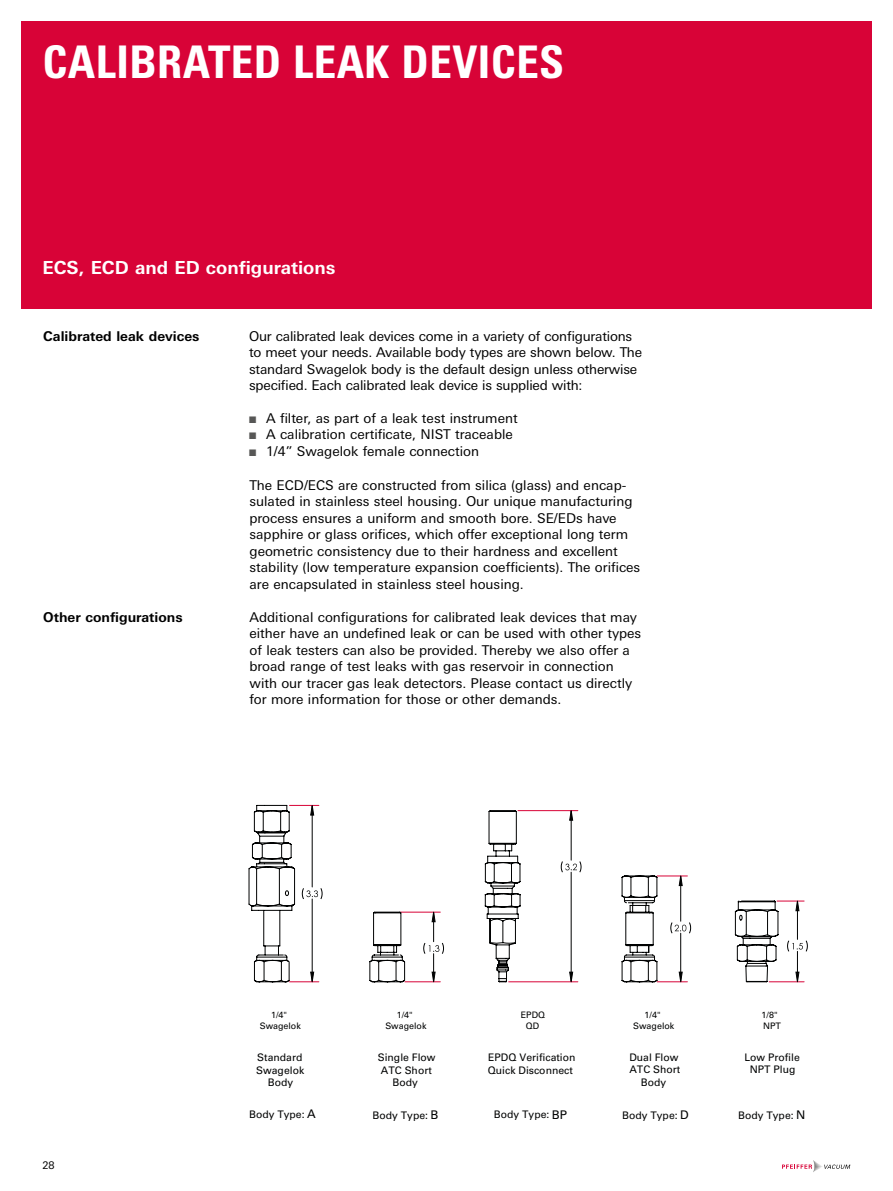
<style>
.page{position:relative;width:893px;height:1191px;background:#fff}
.page>*{position:absolute;margin:0;border:0;box-sizing:border-box;transform-origin:0 0}
.t1{font:700 condensed 45px "Univers";letter-spacing:.01em;color:#fff}
.t2{font:20.85px "Univers LT Std";color:#010202}
.t3{font:700 18px "Univers Next W1 G";color:#fff}
.t4{font:13.5px/16.5px "Univers Next W1 G";color:#000}
.t5{font:700 13.5px "Univers Next W1 G";color:#000}
.t6{font:10.5px "Univers Next W1 G";color:#000}
.t7{font:10.35px/12.5px "Univers LT Std";color:#010202;text-align:center}
.t8{font:9px/11.1px "Univers LT Std";color:#010202;text-align:center}
.t9{font:8.85px/11.1px "Univers LT Std";color:#010202;text-align:center}
.s1{color:#575756}
.s2{font-size:11.85px}
</style>
<div class="page">
<svg style="left:782px;top:1160px;width:68px;height:12px"></svg>
<div style="left:21px;top:21px;width:851px;height:287px;background:#d80337"></div>
<svg style="left:735px;top:900px;width:73px;height:82px"></svg>
<hr style="left:400px;top:912px;width:40px;height:1px;background:#d80337">
<hr style="left:405px;top:981px;width:35px;height:1px;background:#d80337">
<svg style="left:423px;top:911px;width:21px;height:71px"></svg>
<svg style="left:369px;top:911px;width:36px;height:71px"></svg>
<svg style="left:670px;top:875px;width:21px;height:107px"></svg>
<hr style="left:657px;top:981px;width:30px;height:1px;background:#d80337">
<hr style="left:657px;top:875px;width:30px;height:1px;background:#d80337">
<hr style="left:680px;top:933px;width:1px;height:48px;background:#010202">
<hr style="left:680px;top:876px;width:1px;height:45px;background:#010202">
<svg style="left:621px;top:875px;width:37px;height:107px"></svg>
<svg style="left:302px;top:805px;width:20px;height:177px"></svg>
<hr style="left:289px;top:981px;width:30px;height:1px;background:#d80337">
<hr style="left:289px;top:805px;width:30px;height:1px;background:#d80337">
<hr style="left:312px;top:899px;width:1px;height:82px;background:#010202">
<hr style="left:312px;top:805px;width:1px;height:82px;background:#010202">
<svg style="left:249px;top:805px;width:46px;height:177px"></svg>
<svg style="left:561px;top:810px;width:20px;height:172px"></svg>
<hr style="left:518px;top:810px;width:60px;height:1px;background:#d80337">
<hr style="left:509px;top:981px;width:69px;height:1px;background:#d80337">
<hr style="left:571px;top:810px;width:1px;height:50px;background:#010202">
<hr style="left:571px;top:872px;width:1px;height:109px;background:#010202">
<svg style="left:484px;top:810px;width:37px;height:173px"></svg>
<h1 class="t1" style="left:43px;top:35px;width:523px">CALIBRATED LEAK DEVICES</h1>
<h3 class="t3" style="left:43px;top:256px;width:295px">ECS, ECD and ED configurations</h3>
<p class="t5" style="left:43px;top:328px;width:158px">Calibrated leak devices</p>
<p class="t4" style="left:249px;top:327px;width:394px">Our calibrated leak devices come in a variety of configurations to meet your needs. Available body types are shown below. The standard Swagelok body is the default design unless otherwise specified. Each calibrated leak device is supplied with:</p>
<p class="t4" style="left:249px;top:410px;width:270px"><span class="s1">■</span> A filter, as part of a leak test instrument</p>
<p class="t4" style="left:249px;top:426px;width:265px"><span class="s1">■</span> A calibration certificate, NIST traceable</p>
<p class="t4" style="left:249px;top:443px;width:231px"><span class="s1">■</span> 1/4” Swagelok female connection</p>
<p class="t4" style="left:249px;top:476px;width:392px">The ECD/ECS are constructed from silica (glass) and encap&shy;sulated in stainless steel housing. Our unique manufacturing process ensures a uniform and smooth bore. SE/EDs have sapphire or glass orifices, which offer exceptional long term geometric consistency due to their hardness and excellent stability (low temperature expansion coefficients). The orifices are encapsulated in stainless steel housing.</p>
<p class="t5" style="left:43px;top:608px;width:141px">Other configurations</p>
<p class="t4" style="left:249px;top:608px;width:393px">Additional configurations for calibrated leak devices that may either have an undefined leak or can be used with other types of leak testers can also be provided. Thereby we also offer a broad range of test leaks with gas reservoir in connection with our tracer gas leak detectors. Please contact us directly for more information for those or other demands.</p>
<h2 class="t2" style="left:253px;top:669px;width:254px">ATC Orifice Body Options</h2>
<p class="t6" style="left:43px;top:1159px;width:14px">28</p>
<p class="t8" style="left:260px;top:1009px;width:43px">1/4"<br>Swagelok</p>
<p class="t9" style="left:521px;top:1009px;width:26px">EPDQ<br>QD</p>
<p class="t7" style="left:488px;top:1050px;width:89px;line-height:13px;text-align:left">EPDQ Verification<br>Quick Disconnect</p>
<p class="t7" style="left:494px;top:1108px;width:75px">Body Type: <span class="s2">BP</span></p>
<p class="t8" style="left:385px;top:1009px;width:43px">1/4"<br>Swagelok</p>
<p class="t7" style="left:378px;top:1051px;width:59px">Single Flow<br>ATC Short<br>Body</p>
<p class="t7" style="left:373px;top:1109px;width:67px">Body Type: <span class="s2">B</span></p>
<p class="t7" style="left:256px;top:1051px;width:50px">Standard<br>Swagelok<br>Body</p>
<p class="t7" style="left:249px;top:1108px;width:68px">Body Type: <span class="s2">A</span></p>
<p class="t8" style="left:633px;top:1009px;width:43px">1/4"<br>Swagelok</p>
<p class="t7" style="left:629px;top:1050px;width:53px">Dual Flow<br>ATC Short<br>Body</p>
<p class="t7" style="left:622px;top:1109px;width:68px">Body Type: <span class="s2">D</span></p>
<p class="t8" style="left:762px;top:1009px;width:21px;text-align:left">1/8"<br>NPT</p>
<p class="t7" style="left:744px;top:1051px;width:57px">Low Profile<br>NPT Plug</p>
<p class="t7" style="left:738px;top:1109px;width:69px">Body Type: <span class="s2">N</span></p>
</div>
